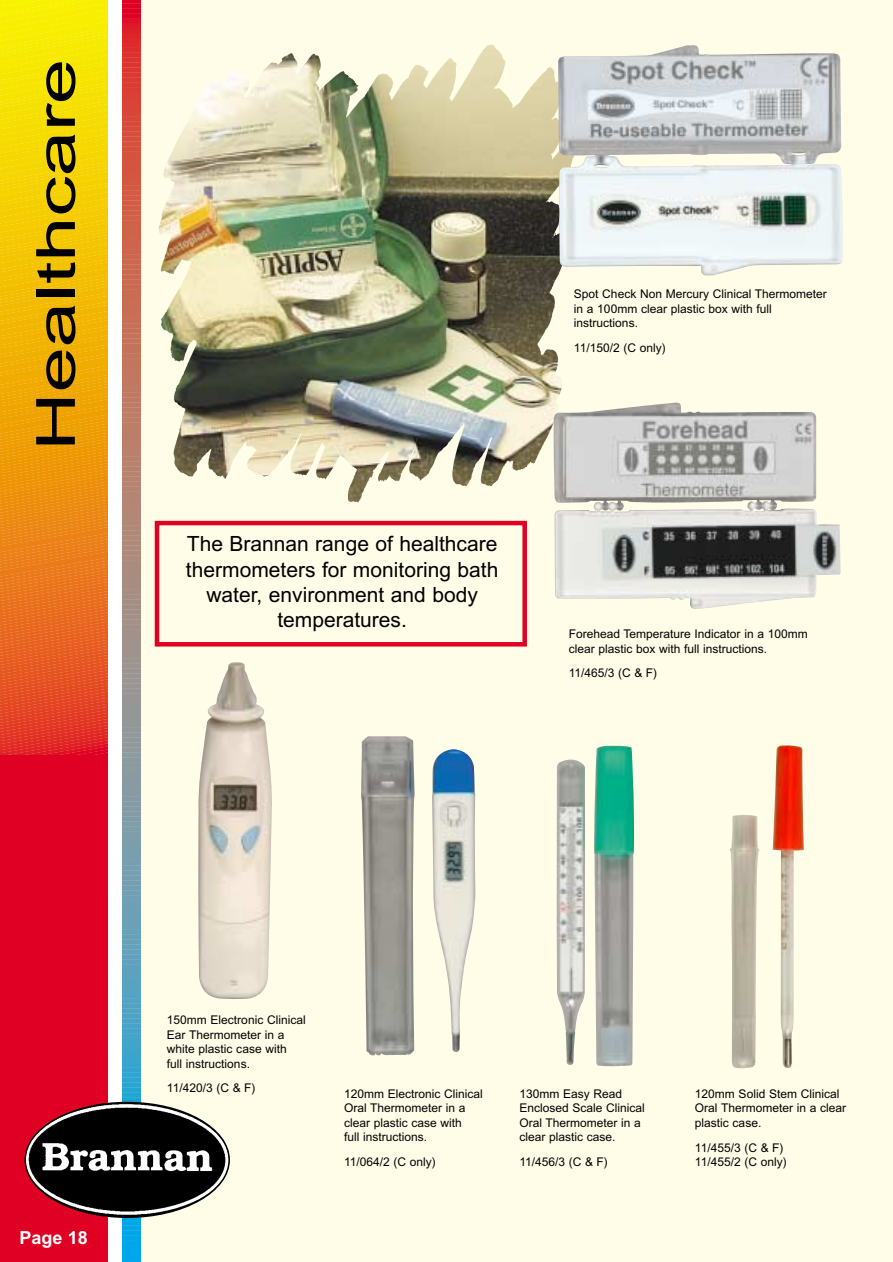
<style>
.page{position:relative;width:893px;height:1262px;background:#fff}
.page>*{position:absolute;margin:0;border:0;box-sizing:border-box;transform-origin:0 0}
.t1{font:54px "Arial";color:#000;scale:1.5 1}
.t2{font:21px/25.2px "Arial";color:#000;text-align:center}
.t3{font:700 18px "Arial";color:#fff}
.t4{font:12px/14.4px "Arial";color:#000}
</style>
<div class="page">
<div style="left:139px;top:0;width:753px;height:1262px;background:#fffde8"></div>
<svg style="left:0;top:0;width:230px;height:1262px"></svg>
<img style="left:556px;top:745px;width:78px;height:322px">
<img style="left:729px;top:745px;width:74px;height:324px">
<img style="left:361px;top:736px;width:114px;height:320px">
<img style="left:196px;top:661px;width:76px;height:338px">
<img style="left:153px;top:21px;width:409px;height:515px">
<img style="left:553px;top:401px;width:287px;height:208px">
<img style="left:557px;top:44px;width:286px;height:232px">
<div style="left:155px;top:521px;width:372px;height:125px;border:4px solid #df0024"></div>
<h1 class="t1" style="left:36px;top:451px;width:263px;rotate:-90deg">Healthcare</h1>
<p class="t4" style="left:574px;top:288px;width:254px">Spot Check Non Mercury Clinical Thermometer in a 100mm clear plastic box with full instructions.</p>
<p class="t4" style="left:574px;top:342px;width:93px">11/150/2 (C only)</p>
<h2 class="t2" style="left:186px;top:533px;width:314px">The Brannan range of healthcare thermometers for monitoring bath water, environment and body temperatures.</h2>
<p class="t4" style="left:568px;top:628px;width:240px">Forehead Temperature Indicator in a 100mm clear plastic box with full instructions.</p>
<p class="t4" style="left:568px;top:667px;width:90px">11/465/3 (C &amp; F)</p>
<h3 class="t3" style="left:19px;top:1231px;width:70px">Page 18</h3>
<p class="t4" style="left:167px;top:1014px;width:140px">150mm Electronic Clinical<br>Ear Thermometer in a white plastic case with<br>full instructions.</p>
<p class="t4" style="left:167px;top:1082px;width:90px">11/420/3 (C &amp; F)</p>
<p class="t4" style="left:344px;top:1087px;width:140px">120mm Electronic Clinical<br>Oral Thermometer in a clear plastic case with<br>full instructions.</p>
<p class="t4" style="left:344px;top:1155px;width:93px">11/064/2 (C only)</p>
<p class="t4" style="left:519px;top:1087px;width:127px">130mm Easy Read<br>Enclosed Scale Clinical<br>Oral Thermometer in a clear plastic case.</p>
<p class="t4" style="left:519px;top:1155px;width:90px">11/456/3 (C &amp; F)</p>
<p class="t4" style="left:695px;top:1087px;width:153px">120mm Solid Stem Clinical<br>Oral Thermometer in a clear plastic case.</p>
<p class="t4" style="left:695px;top:1141px;width:93px">11/455/3 (C &amp; F)<br>11/455/2 (C only)</p>
</div>
